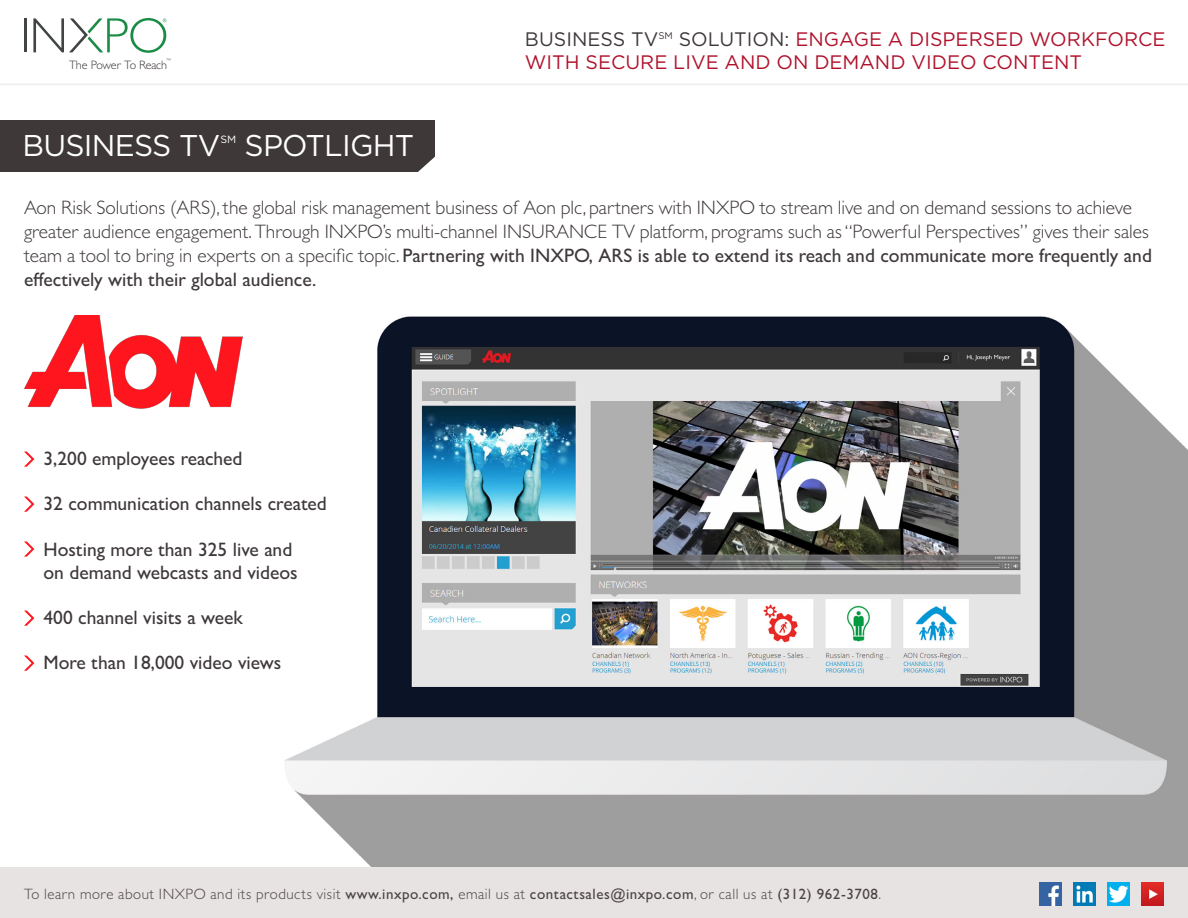
<style>
.page{position:relative;width:1188px;height:918px;background:#fff}
.page>*{position:absolute;margin:0;border:0;box-sizing:border-box;transform-origin:0 0}
.t1{font:30px "Gotham";letter-spacing:-.025em;color:#fff}
.t2{font:300 19.5px/24px "Gill Sans MT Std";color:#3e3839}
.t3{font:500 19.5px/23.4px "Gill Sans MT Std";color:#3e3839}
.t4{font:19.5px/23.4px "Gotham";color:#b0122c}
.t5{font:300 15px "Gill Sans MT Std";letter-spacing:.035em;color:#4b4444}
.t6{font:300 12.15px "Gill Sans MT Std";letter-spacing:-.025em;color:#3f3939}
.t7{font:10.5px "Gotham";color:#fff}
.t8{font:300 6.45px "Gotham";color:#404542}
.s1{color:#3e3839}
.s2{font-weight:500}
</style>
<div class="page">
<div style="left:0;top:868px;width:1188px;height:50px;background:#e6e3e2"></div>
<hr style="left:24px;top:18px;width:3px;height:34px;background:#404542">
<svg style="left:33px;top:18px;width:133px;height:35px"></svg>
<hr style="left:0;top:84px;width:1188px;height:1px;background:#d4d0ce">
<img style="left:1040px;top:883px;width:22px;height:22px">
<img style="left:1142px;top:883px;width:22px;height:22px">
<img style="left:1108px;top:883px;width:22px;height:22px">
<img style="left:1073px;top:883px;width:23px;height:22px">
<img style="left:284px;top:316px;width:904px;height:551px">
<div style="left:0;top:120px;width:435px;height:51px;background:#3e3839"></div>
<svg style="left:402px;top:156px;width:33px;height:16px"></svg>
<img style="left:24px;top:316px;width:218px;height:93px">
<svg style="left:24px;top:452px;width:10px;height:15px"></svg>
<svg style="left:24px;top:497px;width:10px;height:15px"></svg>
<svg style="left:24px;top:542px;width:10px;height:15px"></svg>
<svg style="left:24px;top:611px;width:10px;height:15px"></svg>
<svg style="left:24px;top:656px;width:10px;height:15px"></svg>
<p class="t8" style="left:166px;top:57px;width:6px">™</p>
<p class="t6" style="left:69px;top:58px;width:100px">The Power To Reach</p>
<h1 class="t1" style="left:22px;top:126px;width:199px">BUSINESS TV</h1>
<p class="t7" style="left:220px;top:132px;width:17px">SM</p>
<h1 class="t1" style="left:245px;top:126px;width:171px">SPOTLIGHT</h1>
<p class="t4" style="left:525px;top:27px;width:642px"><span class="s1">BUSINESS TV</span><sup>SM</sup> <span class="s1">SOLUTION:</span> ENGAGE A DISPERSED WORKFORCE<br>WITH SECURE LIVE AND ON DEMAND VIDEO CONTENT</p>
<p class="t2" style="left:24px;top:195px;width:1129px">Aon Risk Solutions (ARS), the global risk management business of Aon plc, partners with INXPO to stream live and on demand sessions to achieve greater audience engagement. Through INXPO’s multi-channel INSURANCE TV platform, programs such as “Powerful Perspectives” gives their sales team a tool to bring in experts on a specific topic. <span class="s2">Partnering with INXPO, ARS is able to extend its reach and communicate more frequently and effectively with their global audience.</span></p>
<p class="t3" style="left:44px;top:447px;width:201px">3,200 employees reached</p>
<p class="t3" style="left:44px;top:492px;width:285px">32 communication channels created</p>
<p class="t3" style="left:44px;top:537px;width:256px">Hosting more than 325 live and on demand webcasts and videos</p>
<p class="t3" style="left:44px;top:606px;width:201px">400 channel visits a week</p>
<p class="t3" style="left:44px;top:651px;width:239px">More than 18,000 video views</p>
<p class="t5" style="left:24px;top:884px;width:859px">To learn more about INXPO and its products visit <span class="s2">www.inxpo.com,</span> email us at <span class="s2">contactsales@inxpo.com</span>, or call us at <span class="s2">(312) 962-3708</span>.</p>
</div>
